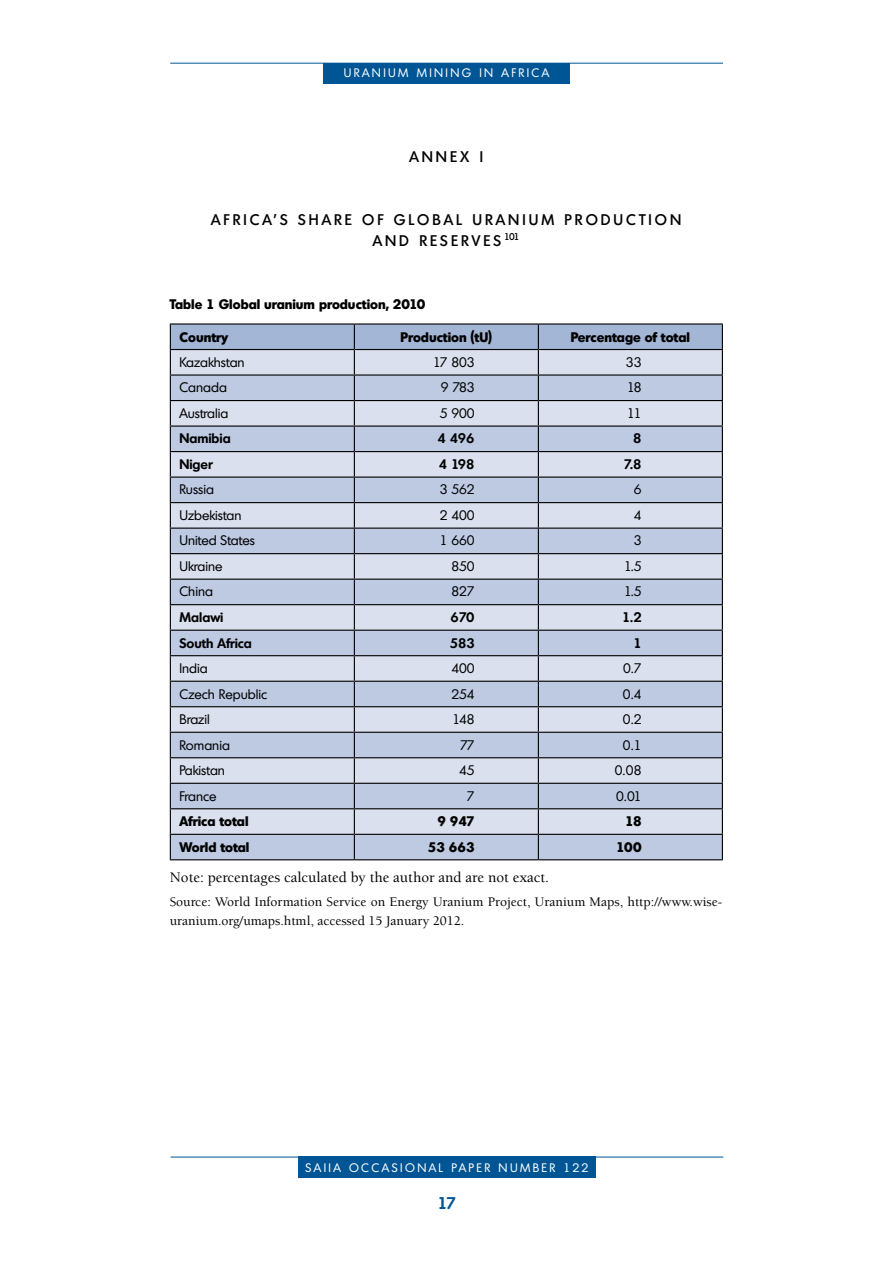
<style>
.page{position:relative;width:893px;height:1263px;background:#fff}
.page>*{position:absolute;margin:0;border:0;box-sizing:border-box;transform-origin:0 0}
.t1{font:600 16.5px "Montreal";color:#005695}
.t2{font:500 15px/21px "Montreal";letter-spacing:.2em;color:#000}
.t3{font:500 15px "Berkeley Std";color:#000}
.t4{font:13.5px "Montreal";color:#000}
.t5{font:500 13.5px/19.5px "Berkeley Std";color:#000}
.t6{font:700 13.5px "Montreal";color:#000}
.t7{font:600 13.5px "Montreal";color:#000}
.t8{font:12px "Montreal";letter-spacing:.2em;color:#fff}
</style>
<div class="page">
<hr style="left:170px;top:63px;width:553px;height:1px;background:#005695">
<div style="left:323px;top:63px;width:247px;height:20px;background:#005695"></div>
<hr style="left:171px;top:1157px;width:552px;height:1px;background:#005695">
<div style="left:298px;top:1157px;width:298px;height:21px;background:#005695"></div>
<hr style="left:170px;top:323px;width:184px;height:2px;background:#000">
<hr style="left:354px;top:323px;width:184px;height:2px;background:#000">
<hr style="left:538px;top:323px;width:185px;height:2px;background:#000">
<svg style="left:170px;top:324px;width:553px;height:535px;background:#bfc8db"></svg>
<hr style="left:170px;top:859px;width:184px;height:1px;background:#000">
<hr style="left:354px;top:859px;width:184px;height:1px;background:#000">
<hr style="left:538px;top:859px;width:185px;height:1px;background:#000">
<p class="t8" style="left:344px;top:66px;width:11px">uranium</p>
<p class="t8" style="left:417px;top:66px;width:10px">mining</p>
<p class="t8" style="left:479px;top:66px;width:8px">in</p>
<p class="t8" style="left:502px;top:66px;width:26px">africa</p>
<p class="t2" style="left:409px;top:145px;width:75px">ANNEX I</p>
<p class="t2" style="left:211px;top:208px;width:244px">AFRICA’S SHARE OF GL OBAL</p>
<p class="t2" style="left:373px;top:208px;width:310px;text-indent:100px">URANIUM PRODUCTION<br>AND RESERVES<sup>101</sup></p>
<p class="t6" style="left:170px;top:295px;width:257px">Table 1 Global uranium production, 2010</p>
<p class="t6" style="left:179px;top:328px;width:50px">Country</p>
<p class="t6" style="left:400px;top:328px;width:93px">Production (tU)</p>
<p class="t6" style="left:571px;top:328px;width:121px">Percentage of total</p>
<p class="t4" style="left:179px;top:354px;width:67px">Kazakhstan</p>
<p class="t4" style="left:433px;top:354px;width:43px">17 803</p>
<p class="t4" style="left:626px;top:354px;width:17px">33</p>
<p class="t4" style="left:179px;top:379px;width:49px">Canada</p>
<p class="t4" style="left:441px;top:379px;width:35px">9 783</p>
<p class="t4" style="left:627px;top:379px;width:16px">18</p>
<p class="t4" style="left:179px;top:405px;width:51px">Australia</p>
<p class="t4" style="left:440px;top:405px;width:36px">5 900</p>
<p class="t4" style="left:627px;top:405px;width:16px">11</p>
<p class="t7" style="left:179px;top:430px;width:53px">Namibia</p>
<p class="t7" style="left:437px;top:430px;width:39px">4 496</p>
<p class="t7" style="left:633px;top:430px;width:10px">8</p>
<p class="t7" style="left:179px;top:456px;width:35px">Niger</p>
<p class="t7" style="left:439px;top:456px;width:37px">4 198</p>
<p class="t7" style="left:624px;top:456px;width:19px">7.8</p>
<p class="t4" style="left:179px;top:481px;width:36px">Russia</p>
<p class="t4" style="left:440px;top:481px;width:36px">3 562</p>
<p class="t4" style="left:634px;top:481px;width:9px">6</p>
<p class="t4" style="left:179px;top:507px;width:64px">Uzbekistan</p>
<p class="t4" style="left:440px;top:507px;width:36px">2 400</p>
<p class="t4" style="left:634px;top:507px;width:9px">4</p>
<p class="t4" style="left:179px;top:532px;width:77px">United States</p>
<p class="t4" style="left:440px;top:532px;width:36px">1 660</p>
<p class="t4" style="left:634px;top:532px;width:9px">3</p>
<p class="t4" style="left:179px;top:558px;width:45px">Ukraine</p>
<p class="t4" style="left:451px;top:558px;width:25px">850</p>
<p class="t4" style="left:624px;top:558px;width:19px">1.5</p>
<p class="t4" style="left:179px;top:583px;width:35px">China</p>
<p class="t4" style="left:451px;top:583px;width:25px">827</p>
<p class="t4" style="left:624px;top:583px;width:19px">1.5</p>
<p class="t7" style="left:179px;top:609px;width:46px">Malawi</p>
<p class="t7" style="left:450px;top:609px;width:26px">670</p>
<p class="t7" style="left:622px;top:609px;width:21px">1.2</p>
<p class="t7" style="left:179px;top:634px;width:74px">South Africa</p>
<p class="t7" style="left:450px;top:634px;width:26px">583</p>
<p class="t7" style="left:633px;top:634px;width:10px">1</p>
<p class="t4" style="left:179px;top:660px;width:30px">India</p>
<p class="t4" style="left:451px;top:660px;width:25px">400</p>
<p class="t4" style="left:623px;top:660px;width:20px">0.7</p>
<p class="t4" style="left:179px;top:685px;width:89px">Czech Republic</p>
<p class="t4" style="left:451px;top:685px;width:25px">254</p>
<p class="t4" style="left:623px;top:685px;width:20px">0.4</p>
<p class="t4" style="left:179px;top:711px;width:32px">Brazil</p>
<p class="t4" style="left:453px;top:711px;width:23px">148</p>
<p class="t4" style="left:623px;top:711px;width:20px">0.2</p>
<p class="t4" style="left:179px;top:736px;width:52px">Romania</p>
<p class="t4" style="left:460px;top:736px;width:16px">77</p>
<p class="t4" style="left:623px;top:736px;width:20px">0.1</p>
<p class="t4" style="left:179px;top:762px;width:47px">Pakistan</p>
<p class="t4" style="left:459px;top:762px;width:17px">45</p>
<p class="t4" style="left:615px;top:762px;width:28px">0.08</p>
<p class="t4" style="left:179px;top:788px;width:39px">France</p>
<p class="t4" style="left:467px;top:788px;width:9px">7</p>
<p class="t4" style="left:616px;top:788px;width:27px">0.01</p>
<p class="t6" style="left:179px;top:813px;width:71px">Africa total</p>
<p class="t6" style="left:437px;top:813px;width:39px">9 947</p>
<p class="t6" style="left:625px;top:813px;width:18px">18</p>
<p class="t6" style="left:179px;top:838px;width:71px">World total</p>
<p class="t6" style="left:428px;top:838px;width:48px">53 663</p>
<p class="t6" style="left:616px;top:838px;width:27px">100</p>
<p class="t3" style="left:170px;top:869px;width:381px">Note: percentages calculated by the author and are not exact.</p>
<p class="t5" style="left:170px;top:892px;width:554px">Source: World Information Service on Energy Uranium Project, Uranium Maps, http://www.wise&shy;uranium.org/umaps.html, accessed 15 January 2012.</p>
<p class="t8" style="left:305px;top:1160px;width:284px">SAIIA OCCASIONAL PAPER NUMBER 122</p>
<p class="t1" style="left:438px;top:1192px;width:20px">17</p>
</div>
